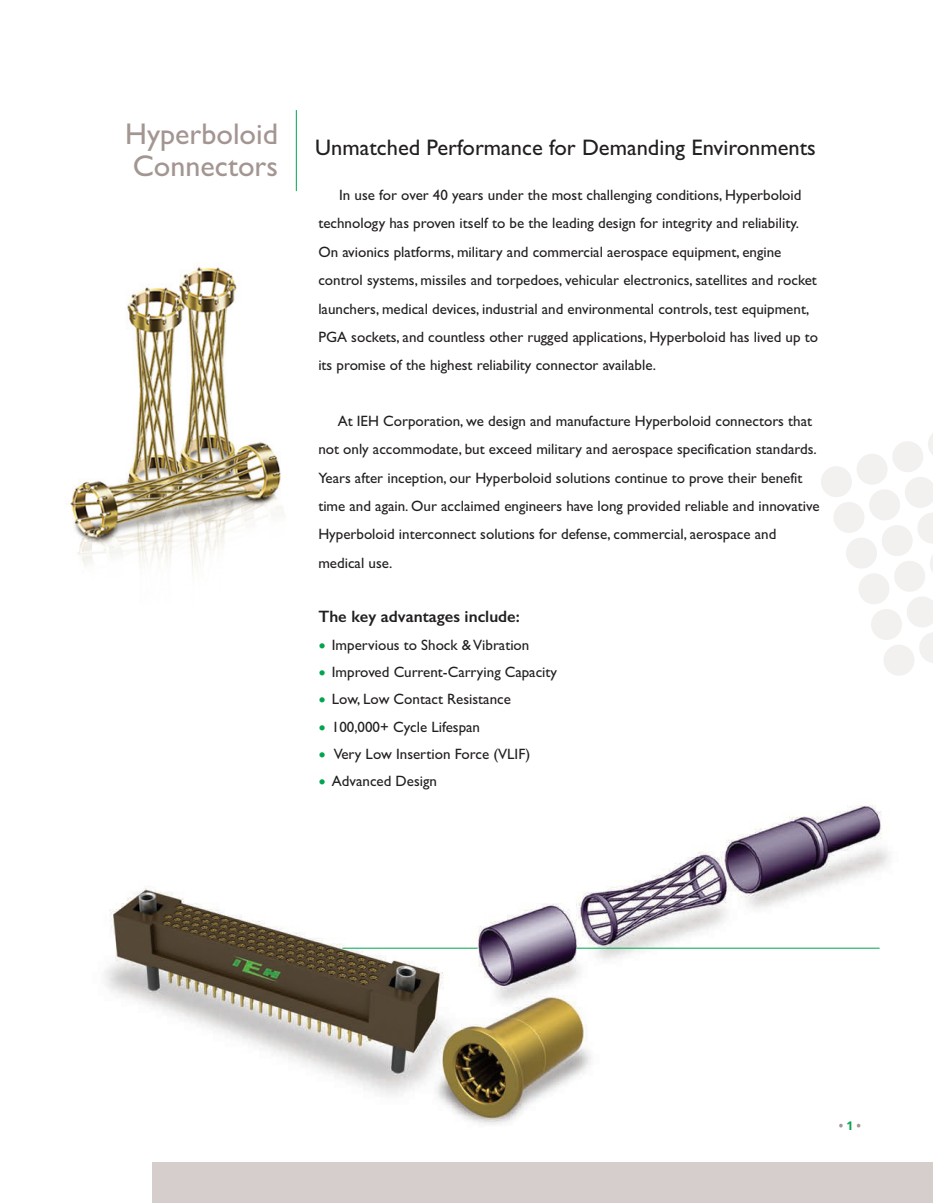
<style>
.page{position:relative;width:933px;height:1203px;background:#fff}
.page>*{position:absolute;margin:0;border:0;box-sizing:border-box;transform-origin:0 0}
.t1{font:30px/31.5px "Gill Sans";color:#a39692}
.t2{font:22.5px "Gill Sans";color:#231f20}
.t3{font:600 16.5px "Gill Sans";color:#231f20}
.t4{font:15px/28.3px "Gill Sans";color:#231f20}
.t5{font:700 12px "Open Sans";color:#a39692}
.s1{font-size:21px;color:#00a54f}
.s2{color:#00a54f}
</style>
<div class="page">
<img style="left:105px;top:110px;width:784px;height:1015px">
<hr style="left:296px;top:110px;width:1px;height:81px;background:#00a54f">
<img style="left:70px;top:252px;width:223px;height:352px">
<hr style="left:342px;top:947px;width:136px;height:1px;background:#00a54f">
<hr style="left:576px;top:947px;width:303px;height:1px;background:#00a54f">
<svg style="left:819px;top:426px;width:114px;height:251px"></svg>
<div style="left:152px;top:1161px;width:781px;height:41px;background:#d6cecc"></div>
<h1 class="t1" style="left:125px;top:118px;width:154px">Hyperboloid<br>Connectors</h1>
<h2 class="t2" style="left:315px;top:134px;width:502px">Unmatched Performance for Demanding Environments</h2>
<p class="t4" style="left:318px;top:181px;width:501px;text-indent:21px">In use for over 40 years under the most challenging conditions, Hyperboloid technology has proven itself to be the leading design for integrity and reliability.<br>On avionics platforms, military and commercial aerospace equipment, engine control systems, missiles and torpedoes, vehicular electronics, satellites and rocket launchers, medical devices, industrial and environmental controls, test equipment, PGA sockets, and countless other rugged applications, Hyperboloid has lived up to its promise of the highest reliability connector available.</p>
<p class="t4" style="left:318px;top:406px;width:503px;text-indent:19px">At IEH Corporation, we design and manufacture Hyperboloid connectors that not only accommodate, but exceed military and aerospace specification standards.<br>Years after inception, our Hyperboloid solutions continue to prove their benefit time and again. Our acclaimed engineers have long provided reliable and innovative Hyperboloid interconnect solutions for defense, commercial, aerospace and medical use.</p>
<p class="t3" style="left:318px;top:607px;width:203px">The key advantages include:</p>
<p class="t4" style="left:318px;top:630px;width:213px"><span class="s1">•</span> Impervious to Shock &amp; Vibration</p>
<p class="t4" style="left:318px;top:657px;width:240px"><span class="s1">•</span> Improved Current-Carrying Capacity</p>
<p class="t4" style="left:318px;top:685px;width:194px"><span class="s1">•</span> Low, Low Contact Resistance</p>
<p class="t4" style="left:318px;top:712px;width:163px"><span class="s1">•</span> 100,000+ Cycle Lifespan</p>
<p class="t4" style="left:318px;top:739px;width:213px"><span class="s1">•</span> Very Low Insertion Force (VLIF)</p>
<p class="t4" style="left:318px;top:766px;width:120px"><span class="s1">•</span> Advanced Design</p>
<p class="t5" style="left:839px;top:1118px;width:24px">•<span class="s2">1</span>•</p>
</div>
